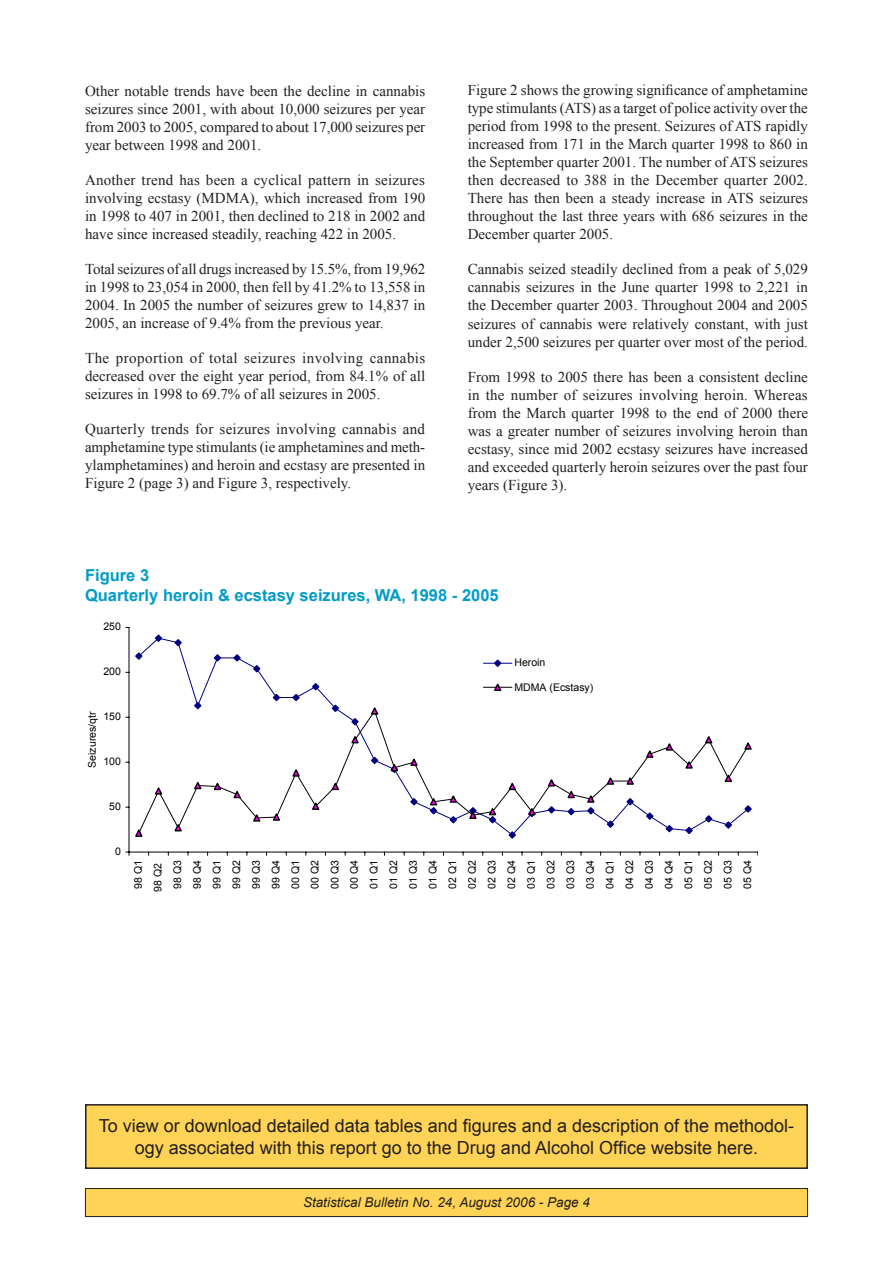
<style>
.page{position:relative;width:893px;height:1263px;background:#fff}
.page>*{position:absolute;margin:0;border:0;box-sizing:border-box;transform-origin:0 0}
.t1{font:18px/21.6px "Arial";color:#231f20;text-align:center}
.t2{font:700 16.5px/19.8px "Arial";color:#009bc8}
.t3{font:15px/18px "Times New Roman";color:#231f20;text-align:justify}
.t4{font:italic 13.5px "Arial";color:#231f20}
.t5{font:10.5px/19.6px "Arial";color:#000}
</style>
<div class="page">
<div style="left:85px;top:1188px;width:722px;height:28px;background:#fed356"></div>
<div style="left:85px;top:1188px;width:723px;height:29px;border:1px solid #231f20"></div>
<hr style="left:129px;top:627px;width:1px;height:225px;background:#000">
<hr style="left:129px;top:852px;width:629px;height:1px;background:#000">
<svg style="left:140px;top:711px;width:607px;height:121px"></svg>
<svg style="left:135px;top:651px;width:9px;height:9px"></svg>
<svg style="left:154px;top:634px;width:10px;height:9px"></svg>
<svg style="left:173px;top:639px;width:9px;height:9px"></svg>
<svg style="left:194px;top:701px;width:8px;height:9px"></svg>
<svg style="left:213px;top:654px;width:9px;height:9px"></svg>
<svg style="left:232px;top:654px;width:10px;height:8px"></svg>
<svg style="left:252px;top:665px;width:9px;height:9px"></svg>
<svg style="left:272px;top:692px;width:9px;height:10px"></svg>
<svg style="left:291px;top:694px;width:10px;height:8px"></svg>
<svg style="left:311px;top:683px;width:10px;height:9px"></svg>
<svg style="left:330px;top:703px;width:10px;height:10px"></svg>
<svg style="left:350px;top:717px;width:10px;height:10px"></svg>
<svg style="left:370px;top:755px;width:10px;height:10px"></svg>
<svg style="left:409px;top:797px;width:10px;height:10px"></svg>
<svg style="left:448px;top:815px;width:10px;height:10px"></svg>
<svg style="left:507px;top:830px;width:10px;height:9px"></svg>
<svg style="left:546px;top:805px;width:10px;height:10px"></svg>
<svg style="left:566px;top:807px;width:10px;height:10px"></svg>
<svg style="left:605px;top:819px;width:10px;height:10px"></svg>
<svg style="left:625px;top:797px;width:10px;height:10px"></svg>
<svg style="left:645px;top:811px;width:10px;height:10px"></svg>
<svg style="left:664px;top:824px;width:10px;height:9px"></svg>
<svg style="left:684px;top:825px;width:10px;height:9px"></svg>
<svg style="left:704px;top:814px;width:10px;height:10px"></svg>
<svg style="left:723px;top:820px;width:10px;height:10px"></svg>
<svg style="left:743px;top:804px;width:9px;height:10px"></svg>
<svg style="left:135px;top:828px;width:9px;height:9px"></svg>
<svg style="left:153px;top:786px;width:11px;height:9px"></svg>
<svg style="left:173px;top:823px;width:10px;height:9px"></svg>
<svg style="left:192px;top:781px;width:11px;height:9px"></svg>
<svg style="left:212px;top:781px;width:11px;height:10px"></svg>
<svg style="left:232px;top:790px;width:10px;height:9px"></svg>
<svg style="left:251px;top:813px;width:11px;height:9px"></svg>
<svg style="left:271px;top:812px;width:11px;height:9px"></svg>
<svg style="left:291px;top:768px;width:10px;height:9px"></svg>
<svg style="left:310px;top:801px;width:11px;height:10px"></svg>
<svg style="left:330px;top:781px;width:11px;height:10px"></svg>
<svg style="left:350px;top:735px;width:10px;height:9px"></svg>
<svg style="left:369px;top:707px;width:11px;height:8px"></svg>
<svg style="left:389px;top:763px;width:11px;height:11px"></svg>
<svg style="left:409px;top:757px;width:10px;height:10px"></svg>
<svg style="left:428px;top:797px;width:11px;height:19px"></svg>
<svg style="left:448px;top:794px;width:11px;height:9px"></svg>
<svg style="left:468px;top:806px;width:10px;height:14px"></svg>
<svg style="left:487px;top:807px;width:11px;height:18px"></svg>
<svg style="left:507px;top:781px;width:11px;height:10px"></svg>
<svg style="left:527px;top:807px;width:10px;height:11px"></svg>
<svg style="left:546px;top:778px;width:11px;height:9px"></svg>
<svg style="left:566px;top:790px;width:10px;height:9px"></svg>
<svg style="left:585px;top:794px;width:11px;height:22px"></svg>
<svg style="left:605px;top:776px;width:11px;height:9px"></svg>
<svg style="left:625px;top:776px;width:10px;height:9px"></svg>
<svg style="left:644px;top:749px;width:11px;height:9px"></svg>
<svg style="left:664px;top:742px;width:11px;height:9px"></svg>
<svg style="left:684px;top:760px;width:10px;height:9px"></svg>
<svg style="left:703px;top:735px;width:11px;height:9px"></svg>
<svg style="left:723px;top:773px;width:11px;height:10px"></svg>
<svg style="left:743px;top:741px;width:9px;height:9px"></svg>
<svg style="left:483px;top:659px;width:29px;height:8px"></svg>
<svg style="left:483px;top:683px;width:29px;height:8px"></svg>
<div style="left:86px;top:1105px;width:721px;height:63px;background:#fed356"></div>
<div style="left:85px;top:1104px;width:723px;height:65px;border:2px solid #231f20"></div>
<p class="t3" style="left:85px;top:82px;width:342px">Other notable trends have been the decline in cannabis seizures since 2001, with about 10,000 seizures per year from 2003 to 2005, compared to about 17,000 seizures per year between 1998 and 2001.</p>
<p class="t3" style="left:85px;top:171px;width:342px">Another trend has been a cyclical pattern in seizures involving ecstasy (MDMA), which increased from 190 in 1998 to 407 in 2001, then declined to 218 in 2002 and have since increased steadily, reaching 422 in 2005.</p>
<p class="t3" style="left:85px;top:260px;width:342px">Total seizures of all drugs increased by 15.5%, from 19,962 in 1998 to 23,054 in 2000, then fell by 41.2% to 13,558 in 2004. In 2005 the number of seizures grew to 14,837 in 2005, an increase of 9.4% from the previous year.</p>
<p class="t3" style="left:85px;top:349px;width:342px">The proportion of total seizures involving cannabis decreased over the eight year period, from 84.1% of all seizures in 1998 to 69.7% of all seizures in 2005.</p>
<p class="t3" style="left:85px;top:420px;width:342px">Quarterly trends for seizures involving cannabis and amphetamine type stimulants (ie amphetamines and meth&shy;ylamphetamines) and heroin and ecstasy are presented in Figure 2 (page 3) and Figure 3, respectively.</p>
<p class="t3" style="left:468px;top:81px;width:342px">Figure 2 shows the growing significance of amphetamine type stimulants (ATS) as a target of police activity over the period from 1998 to the present. Seizures of ATS rapidly increased from 171 in the March quarter 1998 to 860 in the September quarter 2001. The number of ATS seizures then decreased to 388 in the December quarter 2002.<br>There has then been a steady increase in ATS seizures throughout the last three years with 686 seizures in the December quarter 2005.</p>
<p class="t3" style="left:468px;top:260px;width:342px">Cannabis seized steadily declined from a peak of 5,029 cannabis seizures in the June quarter 1998 to 2,221 in the December quarter 2003. Throughout 2004 and 2005 seizures of cannabis were relatively constant, with just under 2,500 seizures per quarter over most of the period.</p>
<p class="t3" style="left:468px;top:367px;width:342px">From 1998 to 2005 there has been a consistent decline in the number of seizures involving heroin. Whereas from the March quarter 1998 to the end of 2000 there was a greater number of seizures involving heroin than ecstasy, since mid 2002 ecstasy seizures have increased and exceeded quarterly heroin seizures over the past four years (Figure 3).</p>
<p class="t2" style="left:85px;top:566px;width:415px">Figure 3<br>Quarterly heroin &amp; ecstasy seizures, WA, 1998 - 2005</p>
<p class="t5" style="left:103px;top:617px;width:19px">250</p>
<p class="t5" style="left:103px;top:662px;width:19px">200</p>
<p class="t5" style="left:82px;top:768px;width:58px;rotate:-90deg">Seizures/qtr</p>
<p class="t5" style="left:103px;top:707px;width:19px">150</p>
<p class="t5" style="left:103px;top:752px;width:19px">100</p>
<p class="t5" style="left:109px;top:797px;width:13px">50</p>
<p class="t5" style="left:514px;top:653px;width:33px">Heroin</p>
<p class="t5" style="left:514px;top:677px;width:80px">MDMA (Ecstasy)</p>
<p class="t5" style="left:115px;top:842px;width:7px">0</p>
<p class="t5" style="left:128px;top:892px;width:33px;rotate:-90deg">98 Q1<br>98 Q2<br>98 Q3<br>98 Q4<br>99 Q1<br>99 Q2<br>99 Q3<br>99 Q4<br>00 Q1<br>00 Q2<br>00 Q3<br>00 Q4<br>01 Q1<br>01 Q2<br>01 Q3<br>01 Q4<br>02 Q1<br>02 Q2<br>02 Q3<br>02 Q4<br>03 Q1<br>03 Q2<br>03 Q3<br>03 Q4<br>04 Q1<br>04 Q2<br>04 Q3<br>04 Q4<br>05 Q1<br>05 Q2<br>05 Q3<br>05 Q4</p>
<p class="t1" style="left:99px;top:1115px;width:697px">To view or download detailed data tables and figures and a description of the methodol&shy;ogy associated with this report go to the Drug and Alcohol Office website here.</p>
<p class="t4" style="left:303px;top:1194px;width:277px">Statistical Bulletin No. 24, August 2006 - Page</p>
</div>
